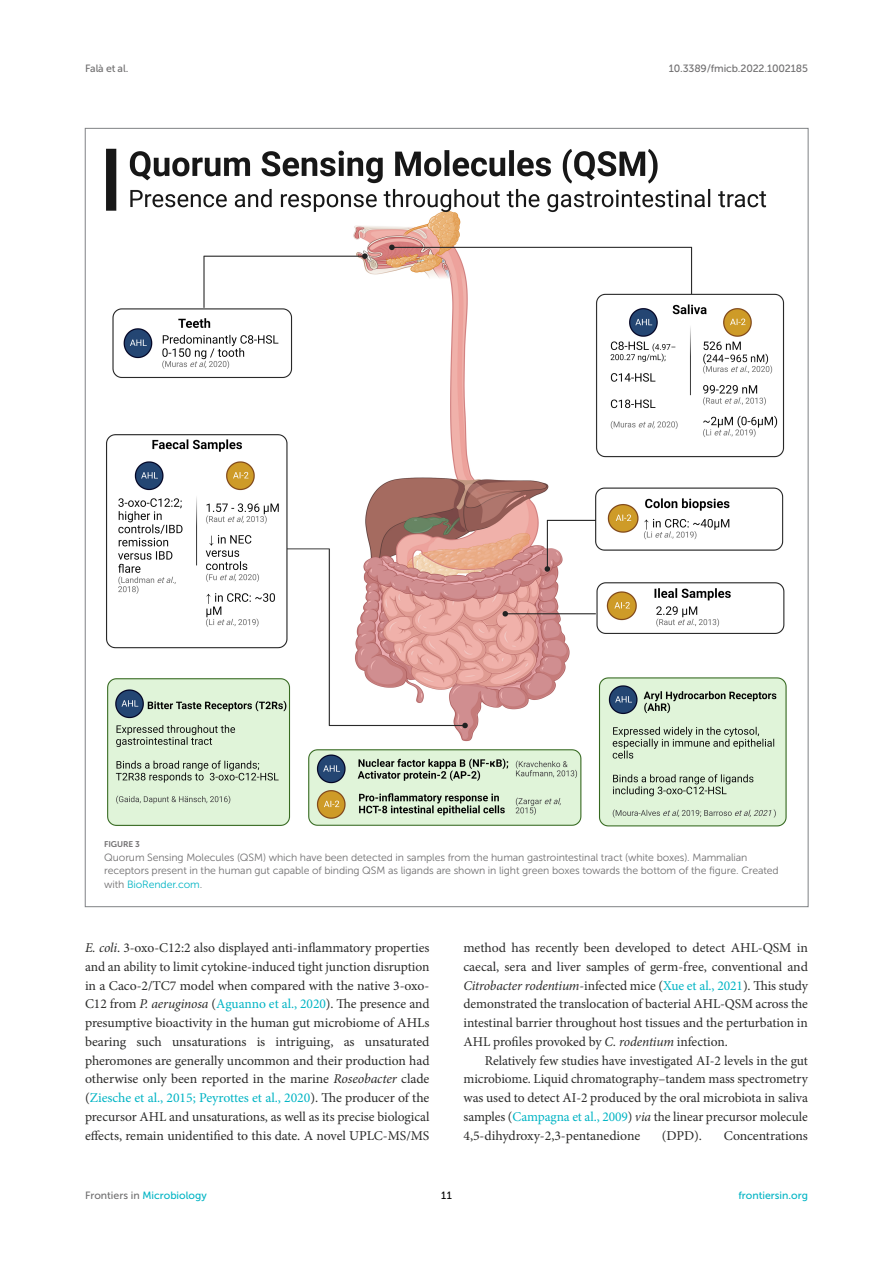
<style>
.page{position:relative;width:893px;height:1263px;background:#fff}
.page>*{position:absolute;margin:0;border:0;box-sizing:border-box;transform-origin:0 0}
.TEXT{font:13.5px/18.8px "Minion Pro";letter-spacing:-.005em;color:#2b2b2a;text-align:justify}
.FIG_LEG{font:10.5px/13.5px "Museo Sans 300";letter-spacing:-.01em;color:#706f70}
.t1{font:10.5px "Museo Sans 500";color:#00b4c4}
.t2{font:10.5px "Museo Sans 500";letter-spacing:-.015em;color:#706f70}
.t3{font:10.5px "Museo Sans 500";color:#000}
.FIG_HD{font:8.25px "Museo Sans 700";letter-spacing:-.01em;color:#706f70}
.s1{color:#00b4c4}
.s2{font-style:italic}
.s3{color:#706f70}
</style>
<div class="page">
<img style="left:106px;top:148px;width:681px;height:679px">
<p class="t2" style="left:85px;top:63px;width:45px">Falà et al.</p>
<p class="t2" style="left:669px;top:63px;width:140px">10.3389/fmicb.2022.1002185</p>
<p class="FIG_HD" style="left:104px;top:840px;width:37px">FIGURE 3</p>
<p class="FIG_LEG" style="left:104px;top:850px;width:676px">Quorum Sensing Molecules (QSM) which have been detected in samples from the human gastrointestinal tract (white boxes). Mammalian receptors present in the human gut capable of binding QSM as ligands are shown in light green boxes towards the bottom of the figure. Created with <span class="s1">BioRender.com</span>.</p>
<p class="TEXT" style="left:85px;top:938px;width:346px"><span class="s2">E. coli</span>. 3-oxo-C12:2 also displayed anti-inflammatory properties and an ability to limit cytokine-induced tight junction disruption in a Caco-2/TC7 model when compared with the native 3-oxo-C12 from <span class="s2">P. aeruginosa</span> (<span class="s1">Aguanno et al., 2020</span>). The presence and presumptive bioactivity in the human gut microbiome of AHLs bearing such unsaturations is intriguing, as unsaturated pheromones are generally uncommon and their production had otherwise only been reported in the marine <span class="s2">Roseobacter</span> clade (<span class="s1">Ziesche et al., 2015; Peyrottes et al., 2020</span>). The producer of the precursor AHL and unsaturations, as well as its precise biological effects, remain unidentified to this date. A novel UPLC-MS/MS</p>
<p class="TEXT" style="left:463px;top:938px;width:346px">method has recently been developed to detect AHL-QSM in caecal, sera and liver samples of germ-free, conventional and <span class="s2">Citrobacter rodentium</span>-infected mice (<span class="s1">Xue et al., 2021</span>). This study demonstrated the translocation of bacterial AHL-QSM across the intestinal barrier throughout host tissues and the perturbation in AHL profiles provoked by <span class="s2">C. rodentium</span> infection.</p>
<p class="TEXT" style="left:463px;top:1051px;width:346px;text-indent:21px">Relatively few studies have investigated AI-2 levels in the gut microbiome. Liquid chromatography–tandem mass spectrometry was used to detect AI-2 produced by the oral microbiota in saliva samples (<span class="s1">Campagna et al., 2009</span>) <span class="s2">via</span> the linear precursor molecule 4,5-dihydroxy-2,3-pentanedione</p>
<p class="TEXT" style="left:662px;top:1126px;width:42px">(DPD).</p>
<p class="TEXT" style="left:724px;top:1126px;width:86px">Concentrations</p>
<p class="t1" style="left:85px;top:1190px;width:123px"><span class="s3">Frontiers in</span> Microbiology</p>
<p class="t3" style="left:441px;top:1190px;width:12px">11</p>
<p class="t1" style="left:738px;top:1190px;width:71px">frontiersin.org</p>
</div>
